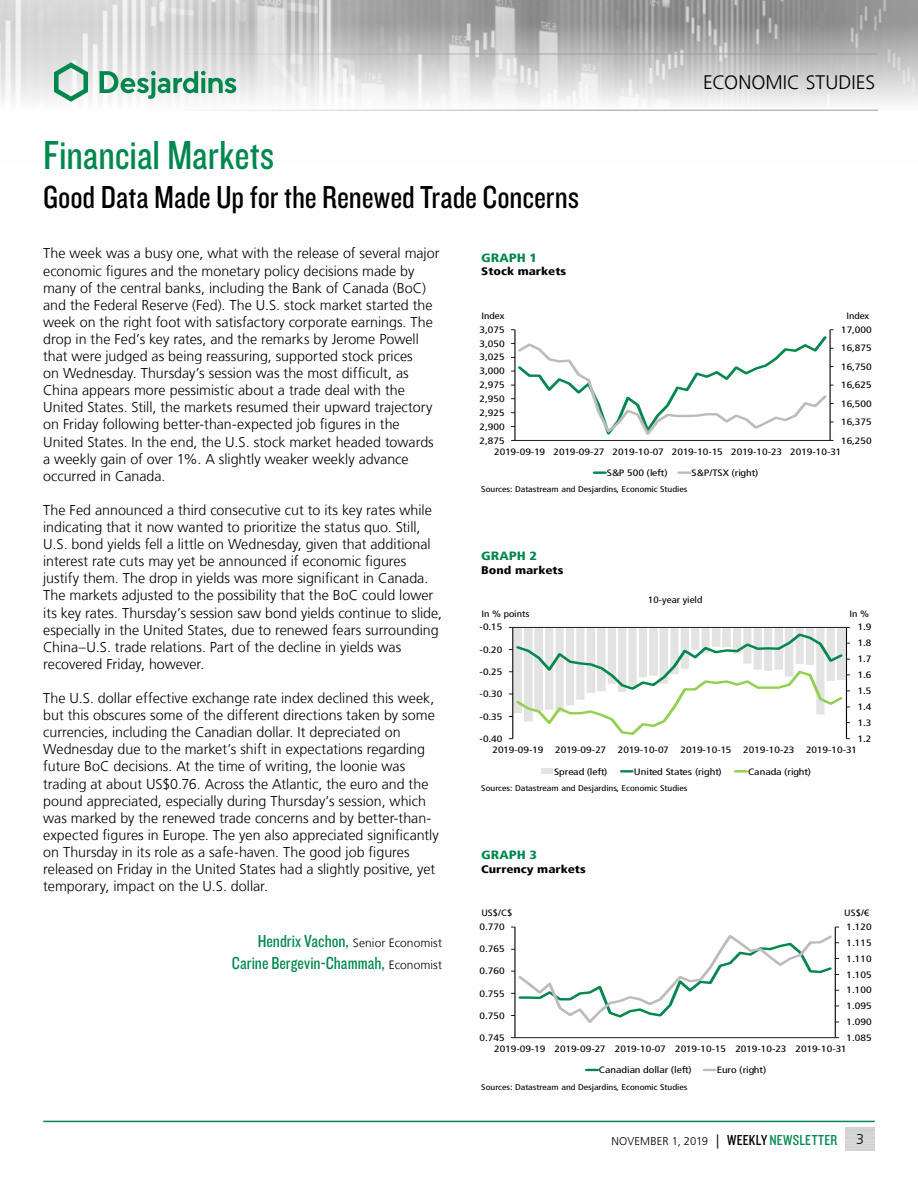
<style>
.page{position:relative;width:918px;height:1188px;background:#fff}
.page>*{position:absolute;margin:0;border:0;box-sizing:border-box;transform-origin:0 0}
.t1{font:42px "Knockout 29 Junior Ltweight";color:#00874e}
.t2{font:33px "Knockout 29 Junior Ltweight";color:#000}
.t3{font:300 19.5px "Frutiger LT";letter-spacing:.005em;color:#000}
.t4{font:18px "Knockout 29 Junior Ltweight";letter-spacing:.005em;color:#00874e}
.t5{font:300 14.25px/17.1px "Frutiger LT";color:#000}
.t6{font:300 12px "Frutiger LT";letter-spacing:.01em;color:#000}
.t7{font:900 condensed 12px "Frutiger LT";color:#00874e;scale:1.2 1}
.t8{font:300 11.25px "Frutiger LT";color:#000}
.t9{font:900 condensed 11.1px "Frutiger LT";color:#000;scale:1.2 1}
.t10{font:condensed 9.3px "Frutiger LT";color:#000;scale:1.26 1}
.t11{font:condensed 9.15px "Frutiger LT";color:#000;scale:1.2 1}
.t12{font:condensed 8.25px "Frutiger LT";color:#000;scale:1.2 1}
.s1{font-family:"Knockout 29 Junior Ltweight";font-weight:400;font-size:18px;color:#00874e}
.s2{font-family:"Frutiger LT";font-weight:300;font-size:12px;color:#000}
.s3{font-size:14.25px}
.s4{font-family:"Knockout 29 Junior Ltweight";font-weight:400;font-size:15px}
.s5{font-family:"Knockout 29 Junior Ltweight";font-weight:400;font-size:15px;color:#00874e}
</style>
<div class="page">
<img style="left:0;top:0;width:918px;height:110px">
<hr style="left:0;top:54px;width:878px;height:1px;background:#9d9d9c">
<hr style="left:0;top:110px;width:878px;height:1px;background:#9d9d9c">
<svg style="left:54px;top:62px;width:34px;height:40px"></svg>
<svg style="left:100px;top:71px;width:136px;height:28px"></svg>
<hr style="left:43px;top:1121px;width:832px;height:1px;background:#00874e">
<svg style="left:511px;top:329px;width:323px;height:112px"></svg>
<svg style="left:594px;top:471px;width:11px;height:3px"></svg>
<svg style="left:679px;top:471px;width:11px;height:3px"></svg>
<svg style="left:509px;top:627px;width:341px;height:112px"></svg>
<div style="left:542px;top:769px;width:11px;height:5px;background:#e3e3e3"></div>
<svg style="left:621px;top:770px;width:11px;height:3px"></svg>
<svg style="left:735px;top:770px;width:12px;height:3px"></svg>
<hr style="left:835px;top:927px;width:1px;height:111px;background:#000">
<hr style="left:515px;top:927px;width:1px;height:111px;background:#000">
<hr style="left:515px;top:1037px;width:320px;height:1px;background:#000">
<svg style="left:511px;top:927px;width:328px;height:99px"></svg>
<svg style="left:586px;top:1069px;width:12px;height:2px"></svg>
<svg style="left:704px;top:1069px;width:11px;height:2px"></svg>
<h3 class="t3" style="left:703px;top:72px;width:174px">ECONOMIC STUDIES</h3>
<h1 class="t1" style="left:43px;top:128px;width:233px">Financial Markets</h1>
<h2 class="t2" style="left:43px;top:176px;width:538px">Good Data Made Up for the Renewed Trade Concerns</h2>
<p class="t5" style="left:43px;top:245px;width:398px">The week was a busy one, what with the release of several major economic figures and the monetary policy decisions made by many of the central banks, including the Bank of Canada (BoC) and the Federal Reserve (Fed). The U.S. stock market started the week on the right foot with satisfactory corporate earnings. The drop in the Fed’s key rates, and the remarks by Jerome Powell that were judged as being reassuring, supported stock prices<br>on Wednesday. Thursday’s session was the most difficult, as China appears more pessimistic about a trade deal with the United States. Still, the markets resumed their upward trajectory on Friday following better-than-expected job figures in the United States. In the end, the U.S. stock market headed towards a weekly gain of over 1%. A slightly weaker weekly advance occurred in Canada.</p>
<p class="t5" style="left:43px;top:502px;width:400px">The Fed announced a third consecutive cut to its key rates while indicating that it now wanted to prioritize the status quo. Still, U.S. bond yields fell a little on Wednesday, given that additional interest rate cuts may yet be announced if economic figures justify them. The drop in yields was more significant in Canada.<br>The markets adjusted to the possibility that the BoC could lower its key rates. Thursday’s session saw bond yields continue to slide, especially in the United States, due to renewed fears surrounding China–U.S. trade relations. Part of the decline in yields was recovered Friday, however.</p>
<p class="t5" style="left:43px;top:690px;width:397px">The U.S. dollar effective exchange rate index declined this week, but this obscures some of the different directions taken by some currencies, including the Canadian dollar. It depreciated on Wednesday due to the market’s shift in expectations regarding future BoC decisions. At the time of writing, the loonie was trading at about US$0.76. Across the Atlantic, the euro and the pound appreciated, especially during Thursday’s session, which was marked by the renewed trade concerns and by better-than&shy;expected figures in Europe. The yen also appreciated significantly on Thursday in its role as a safe-haven. The good job figures released on Friday in the United States had a slightly positive, yet temporary, impact on the U.S. dollar.</p>
<p class="t7" style="left:481px;top:250px;width:48px">GRAPH 1</p>
<p class="t9" style="left:481px;top:265px;width:72px">Stock markets</p>
<p class="t11" style="left:481px;top:310px;width:21px">Index</p>
<p class="t11" style="left:846px;top:310px;width:21px">Index</p>
<p class="t10" style="left:480px;top:324px;width:21px">3,075</p>
<p class="t10" style="left:841px;top:324px;width:26px">17,000</p>
<p class="t10" style="left:480px;top:338px;width:21px">3,050</p>
<p class="t10" style="left:841px;top:343px;width:26px">16,875</p>
<p class="t10" style="left:480px;top:352px;width:21px">3,025</p>
<p class="t10" style="left:841px;top:361px;width:26px">16,750</p>
<p class="t10" style="left:480px;top:366px;width:21px">3,000</p>
<p class="t10" style="left:480px;top:380px;width:21px">2,975</p>
<p class="t10" style="left:841px;top:380px;width:26px">16,625</p>
<p class="t10" style="left:480px;top:393px;width:21px">2,950</p>
<p class="t10" style="left:841px;top:398px;width:26px">16,500</p>
<p class="t10" style="left:480px;top:407px;width:21px">2,925</p>
<p class="t10" style="left:841px;top:417px;width:26px">16,375</p>
<p class="t10" style="left:480px;top:421px;width:21px">2,900</p>
<p class="t10" style="left:480px;top:435px;width:21px">2,875</p>
<p class="t10" style="left:841px;top:435px;width:26px">16,250</p>
<p class="t10" style="left:494px;top:447px;width:277px">2019-09-19 2019-09-27 2019-10-07 2019-10-15 2019-10-23 2019-10-31</p>
<p class="t10" style="left:607px;top:467px;width:50px">S&amp;P 500 (left)</p>
<p class="t10" style="left:692px;top:467px;width:55px">S&amp;P/TSX (right)</p>
<p class="t12" style="left:481px;top:485px;width:173px">Sources: Datastream and Desjardins, Economic Studies</p>
<p class="t7" style="left:481px;top:549px;width:48px">GRAPH 2</p>
<p class="t9" style="left:481px;top:563px;width:70px">Bond markets</p>
<p class="t11" style="left:648px;top:595px;width:47px">10-year yield</p>
<p class="t11" style="left:481px;top:609px;width:42px">In % points</p>
<p class="t11" style="left:850px;top:609px;width:18px">In %</p>
<p class="t10" style="left:480px;top:622px;width:20px">-0.15</p>
<p class="t10" style="left:858px;top:622px;width:12px">1.9</p>
<p class="t10" style="left:858px;top:638px;width:12px">1.8</p>
<p class="t10" style="left:480px;top:644px;width:20px">-0.20</p>
<p class="t10" style="left:858px;top:654px;width:12px">1.7</p>
<p class="t10" style="left:480px;top:666px;width:20px">-0.25</p>
<p class="t10" style="left:858px;top:670px;width:12px">1.6</p>
<p class="t10" style="left:858px;top:685px;width:12px">1.5</p>
<p class="t10" style="left:480px;top:689px;width:20px">-0.30</p>
<p class="t10" style="left:858px;top:701px;width:12px">1.4</p>
<p class="t10" style="left:480px;top:711px;width:20px">-0.35</p>
<p class="t10" style="left:858px;top:717px;width:12px">1.3</p>
<p class="t10" style="left:480px;top:733px;width:20px">-0.40</p>
<p class="t10" style="left:858px;top:733px;width:12px">1.2</p>
<p class="t10" style="left:492px;top:745px;width:42px">2019-09-19</p>
<p class="t10" style="left:555px;top:745px;width:42px">2019-09-27</p>
<p class="t10" style="left:618px;top:745px;width:42px">2019-10-07</p>
<p class="t10" style="left:681px;top:745px;width:42px">2019-10-15</p>
<p class="t10" style="left:743px;top:745px;width:42px">2019-10-23</p>
<p class="t10" style="left:806px;top:745px;width:42px">2019-10-31</p>
<p class="t10" style="left:554px;top:766px;width:44px">Spread (left)</p>
<p class="t10" style="left:634px;top:766px;width:71px">United States (right)</p>
<p class="t10" style="left:748px;top:766px;width:51px">Canada (right)</p>
<p class="t12" style="left:481px;top:783px;width:173px">Sources: Datastream and Desjardins, Economic Studies</p>
<p class="t7" style="left:481px;top:848px;width:48px">GRAPH 3</p>
<p class="t9" style="left:481px;top:862px;width:89px">Currency markets</p>
<p class="t11" style="left:481px;top:908px;width:27px">US$/C$</p>
<p class="t11" style="left:844px;top:908px;width:22px">US$/€</p>
<p class="t6" style="left:258px;top:936px;width:186px"><span class="s1">Hendrix Vachon,</span> Senior Economist</p>
<p class="t4" style="left:232px;top:951px;width:212px">Carine Bergevin-Chammah, <span class="s2">Economist</span></p>
<p class="t10" style="left:480px;top:921px;width:21px">0.770</p>
<p class="t10" style="left:480px;top:944px;width:21px">0.765</p>
<p class="t10" style="left:480px;top:966px;width:21px">0.760</p>
<p class="t10" style="left:480px;top:988px;width:21px">0.755</p>
<p class="t10" style="left:480px;top:1010px;width:21px">0.750</p>
<p class="t10" style="left:480px;top:1032px;width:21px">0.745</p>
<p class="t10" style="left:847px;top:921px;width:21px">1.120</p>
<p class="t10" style="left:847px;top:937px;width:21px">1.115</p>
<p class="t10" style="left:847px;top:953px;width:21px">1.110</p>
<p class="t10" style="left:847px;top:969px;width:21px">1.105</p>
<p class="t10" style="left:847px;top:985px;width:21px">1.100</p>
<p class="t10" style="left:847px;top:1001px;width:21px">1.095</p>
<p class="t10" style="left:847px;top:1016px;width:21px">1.090</p>
<p class="t10" style="left:847px;top:1032px;width:21px">1.085</p>
<p class="t10" style="left:494px;top:1044px;width:281px">2019-09-19 2019-09-27 2019-10-07 2019-10-15 2019-10-23 2019-10-31</p>
<p class="t10" style="left:599px;top:1065px;width:75px">Canadian dollar (left)</p>
<p class="t10" style="left:717px;top:1065px;width:41px">Euro (right)</p>
<p class="t12" style="left:481px;top:1082px;width:173px">Sources: Datastream and Desjardins, Economic Studies</p>
<p class="t8" style="left:611px;top:1135px;width:227px">NOVEMBER 1, 2019 <span class="s3">|</span> <span class="s4">WEEKLY</span> <span class="s5">NEWSLETTER</span></p>
<p class="t5" style="left:856px;top:1131px;width:9px">3</p>
</div>
